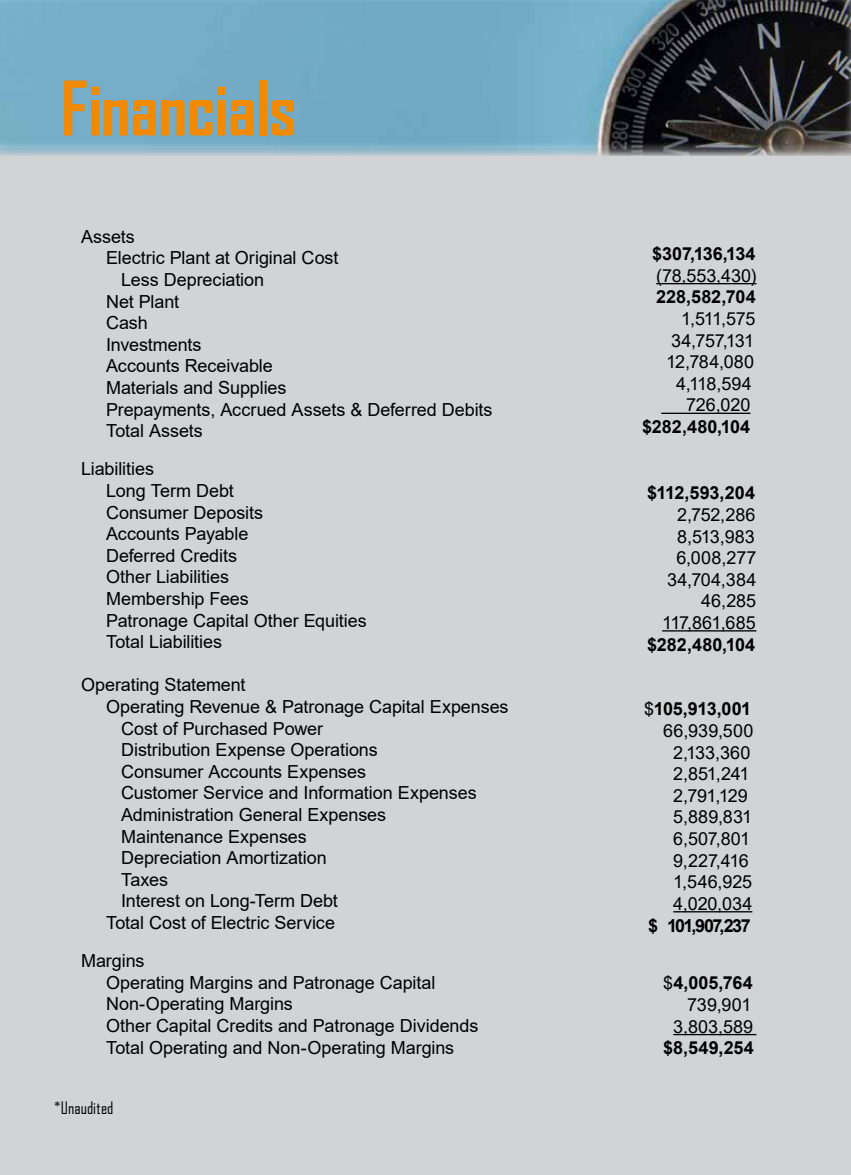
<style>
.page{position:relative;width:851px;height:1175px;background:#fff}
.page>*{position:absolute;margin:0;border:0;box-sizing:border-box;transform-origin:0 0}
.t1{font:700 72px "Agency FB";letter-spacing:-.01em;color:#f18a00}
.t2{font:18px/21.6px "Arial";letter-spacing:-.005em;color:#000;text-align:right}
.t3{font:700 18px "Arial";letter-spacing:-.005em;color:#000}
.t4{font:700 18px "Arial";letter-spacing:-.085em;color:#000}
.t5{font:16.5px "Agency FB";letter-spacing:.005em;color:#000}
.s1{font-weight:400}
.s2{font-weight:700}
</style>
<div class="page">
<div style="left:0;top:148px;width:850px;height:1026px;background:#d1d3d4"></div>
<hr style="left:656px;top:283px;width:100px;height:1px;background:#000">
<hr style="left:661px;top:412px;width:89px;height:2px;background:#000">
<hr style="left:662px;top:630px;width:94px;height:1px;background:#000">
<hr style="left:673px;top:911px;width:79px;height:1px;background:#000">
<hr style="left:673px;top:1033px;width:83px;height:2px;background:#000">
<img style="left:0;top:0;width:850px;height:156px">
<h1 class="t1" style="left:54px;top:43px;width:211px">Finances</h1>
<h1 class="t1" style="left:61px;top:64px;width:237px">Financials</h1>
<p class="t2" style="left:81px;top:225px;width:55px">Assets</p>
<p class="t2" style="left:106px;top:247px;width:234px">Electric Plant at Original Cost</p>
<p class="t2" style="left:121px;top:269px;width:145px">Less Depreciation</p>
<p class="t2" style="left:106px;top:290px;width:75px">Net Plant</p>
<p class="t2" style="left:106px;top:312px;width:43px">Cash</p>
<p class="t2" style="left:106px;top:333px;width:97px">Investments</p>
<p class="t2" style="left:106px;top:355px;width:168px">Accounts Receivable</p>
<p class="t2" style="left:106px;top:377px;width:182px">Materials and Supplies</p>
<p class="t2" style="left:106px;top:398px;width:388px">Prepayments, Accrued Assets &amp; Deferred Debits</p>
<p class="t2" style="left:106px;top:420px;width:98px">Total Assets</p>
<p class="t2" style="left:106px;top:458px;width:262px;text-align:left;text-indent:-25px">Liabilities<br>Long Term Debt<br>Consumer Deposits<br>Accounts Payable<br>Deferred Credits<br>Other Liabilities<br>Membership Fees<br>Patronage Capital Other Equities<br>Total Liabilities</p>
<p class="t2" style="left:81px;top:674px;width:166px">Operating Statement</p>
<p class="t2" style="left:106px;top:695px;width:404px">Operating Revenue &amp; Patronage Capital Expenses</p>
<p class="t2" style="left:121px;top:717px;width:203px">Cost of Purchased Power</p>
<p class="t2" style="left:121px;top:739px;width:258px">Distribution Expense Operations</p>
<p class="t2" style="left:121px;top:760px;width:246px">Consumer Accounts Expenses</p>
<p class="t2" style="left:121px;top:782px;width:357px">Customer Service and Information Expenses</p>
<p class="t2" style="left:121px;top:803px;width:266px">Administration General Expenses</p>
<p class="t2" style="left:121px;top:825px;width:187px">Maintenance Expenses</p>
<p class="t2" style="left:121px;top:847px;width:207px">Depreciation Amortization</p>
<p class="t2" style="left:121px;top:868px;width:49px">Taxes</p>
<p class="t2" style="left:121px;top:890px;width:218px">Interest on Long-Term Debt</p>
<p class="t2" style="left:106px;top:911px;width:230px">Total Cost of Electric Service</p>
<p class="t2" style="left:106px;top:950px;width:374px;text-align:left;text-indent:-25px">Margins<br>Operating Margins and Patronage Capital<br>Non-Operating Margins<br>Other Capital Credits and Patronage Dividends<br>Total Operating and Non-Operating Margins</p>
<p class="t5" style="left:54px;top:1098px;width:61px">*Unaudited</p>
<p class="t3" style="left:652px;top:241px;width:105px">$307,136,134</p>
<p class="t2" style="left:656px;top:264px;width:102px">(78,553,430)</p>
<p class="t3" style="left:656px;top:284px;width:101px">228,582,704</p>
<p class="t2" style="left:666px;top:308px;width:91px">1,511,575<br>34,757,131<br>12,784,080<br>4,118,594<br>726,020</p>
<p class="t3" style="left:642px;top:414px;width:109px">$282,480,104</p>
<p class="t3" style="left:647px;top:480px;width:109px">$112,593,204</p>
<p class="t2" style="left:662px;top:503px;width:96px">2,752,286<br>8,513,983<br>6,008,277<br>34,704,384<br>46,285<br>117,861,685</p>
<p class="t3" style="left:647px;top:631px;width:109px">$282,480,104</p>
<p class="t3" style="left:644px;top:696px;width:108px"><span class="s1">$</span>105,913,001</p>
<p class="t2" style="left:663px;top:719px;width:92px">66,939,500</p>
<p class="t2" style="left:673px;top:741px;width:79px">2,133,360</p>
<p class="t2" style="left:673px;top:763px;width:78px">2,851,241</p>
<p class="t2" style="left:673px;top:784px;width:76px">2,791,129</p>
<p class="t2" style="left:673px;top:806px;width:80px">5,889,831</p>
<p class="t2" style="left:673px;top:827px;width:78px">6,507,801</p>
<p class="t2" style="left:673px;top:849px;width:77px">9,227,416</p>
<p class="t2" style="left:673px;top:871px;width:80px">1,546,925</p>
<p class="t2" style="left:673px;top:892px;width:81px">4,020,034</p>
<p class="t4" style="left:648px;top:912px;width:104px">$ 101,907,237</p>
<p class="t2" style="left:663px;top:972px;width:91px">$<span class="s2">4,005,764<br></span>739,901<br>3,803,589</p>
<p class="t3" style="left:663px;top:1035px;width:92px">$8,549,254</p>
</div>
